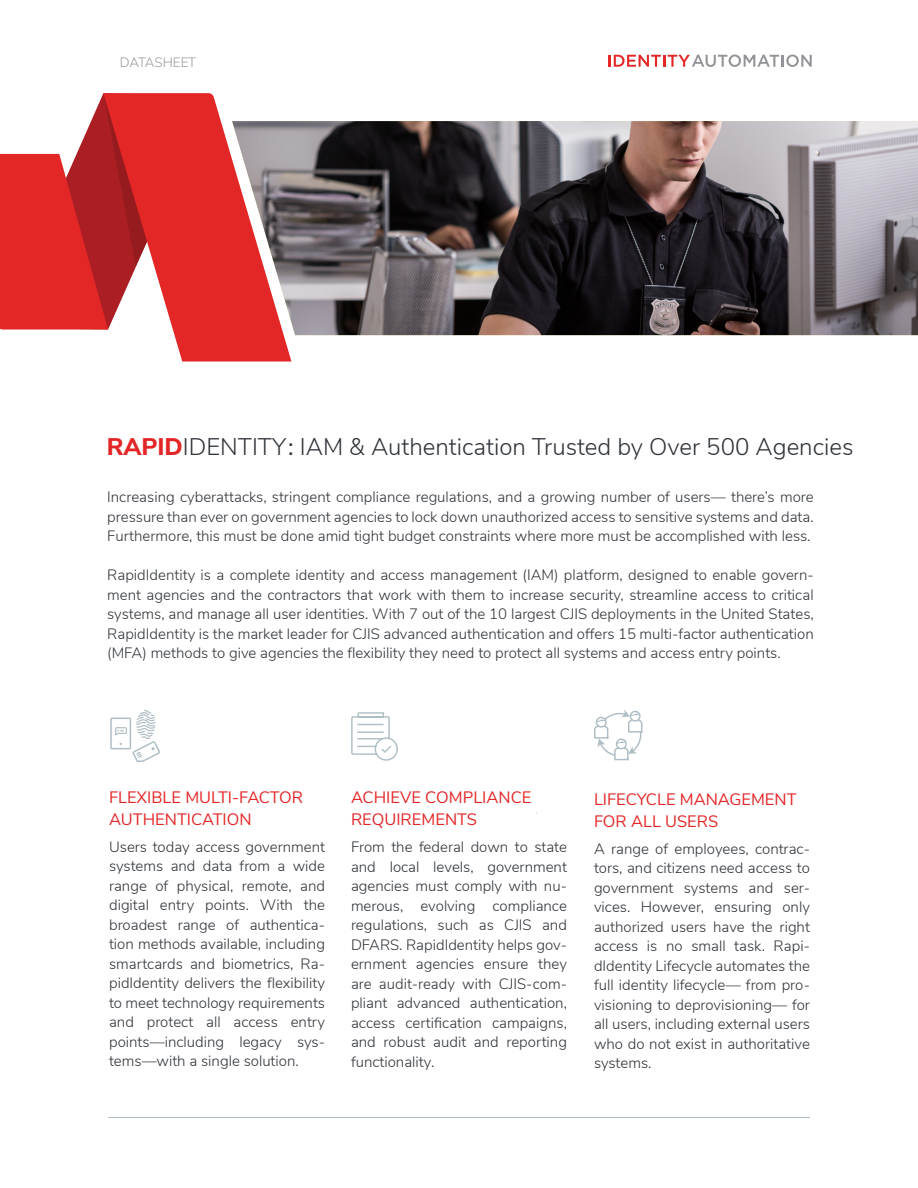
<style>
.page{position:relative;width:918px;height:1188px;background:#fff}
.page>*{position:absolute;margin:0;border:0;box-sizing:border-box;transform-origin:0 0}
.t1{font:300 24px "Nunito Sans";color:#2f3439}
.t2{font:16.5px/21.6px "Nunito Sans";color:#e42527}
.t3{font:300 15px/19.5px "Nunito Sans";color:#2f3439;text-align:justify}
.t4{font:300 13.5px "Nunito Sans";letter-spacing:-.01em;color:#98999a}
.s1{font-weight:800;color:#e42527}
.s2{font-weight:400}
</style>
<div class="page">
<hr style="left:108px;top:1117px;width:702px;height:1px;background:#afbdc4">
<img style="left:291px;top:121px;width:627px;height:214px">
<svg style="left:608px;top:55px;width:204px;height:12px"></svg>
<svg style="left:0;top:94px;width:103px;height:236px"></svg>
<svg style="left:103px;top:93px;width:188px;height:269px;fill:#e32626"></svg>
<svg style="left:110px;top:710px;width:50px;height:52px"></svg>
<svg style="left:351px;top:712px;width:47px;height:49px"></svg>
<svg style="left:594px;top:710px;width:49px;height:51px"></svg>
<p class="t4" style="left:120px;top:52px;width:78px">DATASHEET</p>
<p class="t1" style="left:107px;top:429px;width:748px"><span class="s1">RAPID</span>IDENTITY<span class="s2">:</span> IAM &amp; Authentication Trusted by Over 500 Agencies</p>
<p class="t3" style="left:107px;top:486px;width:708px">Increasing cyberattacks, stringent compliance regulations, and a growing number of users— there’s more pressure than ever on government agencies to lock down unauthorized access to sensitive systems and data.<br>Furthermore, this must be done amid tight budget constraints where more must be accomplished with less.</p>
<p class="t3" style="left:107px;top:564px;width:708px">RapidIdentity is a complete identity and access management (IAM) platform, designed to enable govern&shy;ment agencies and the contractors that work with them to increase security, streamline access to critical systems, and manage all user identities. With 7 out of the 10 largest CJIS deployments in the United States, RapidIdentity is the market leader for CJIS advanced authentication and offers 15 multi-factor authentication (MFA) methods to give agencies the flexibility they need to protect all systems and access entry points.</p>
<p class="t2" style="left:109px;top:786px;width:195px">FLEXIBLE MULTI-FACTOR<br>AUTHENTICATION</p>
<p class="t3" style="left:109px;top:836px;width:218px">Users today access government systems and data from a wide range of physical, remote, and digital entry points. With the broadest range of authentica&shy;tion methods available, including smartcards and biometrics, Ra&shy;pidIdentity delivers the flexibility to meet technology requirements and protect all access entry points—including legacy sys&shy;tems—with a single solution.</p>
<p class="t2" style="left:351px;top:786px;width:182px">ACHIEVE COMPLIANCE<br>REQUIREMENTS</p>
<p class="t3" style="left:351px;top:836px;width:218px">From the federal down to state and local levels, government agencies must comply with nu&shy;merous, evolving compliance regulations, such as CJIS and DFARS. RapidIdentity helps gov&shy;ernment agencies ensure they are audit-ready with CJIS-com&shy;pliant advanced authentication, access certification campaigns, and robust audit and reporting functionality.</p>
<p class="t2" style="left:594px;top:788px;width:204px">LIFECYCLE MANAGEMENT<br>FOR ALL USERS</p>
<p class="t3" style="left:594px;top:838px;width:218px">A range of employees, contrac&shy;tors, and citizens need access to government systems and ser&shy;vices. However, ensuring only authorized users have the right access is no small task. Rapi&shy;dIdentity Lifecycle automates the full identity lifecycle— from pro&shy;visioning to deprovisioning— for all users, including external users who do not exist in authoritative systems.</p>
</div>
